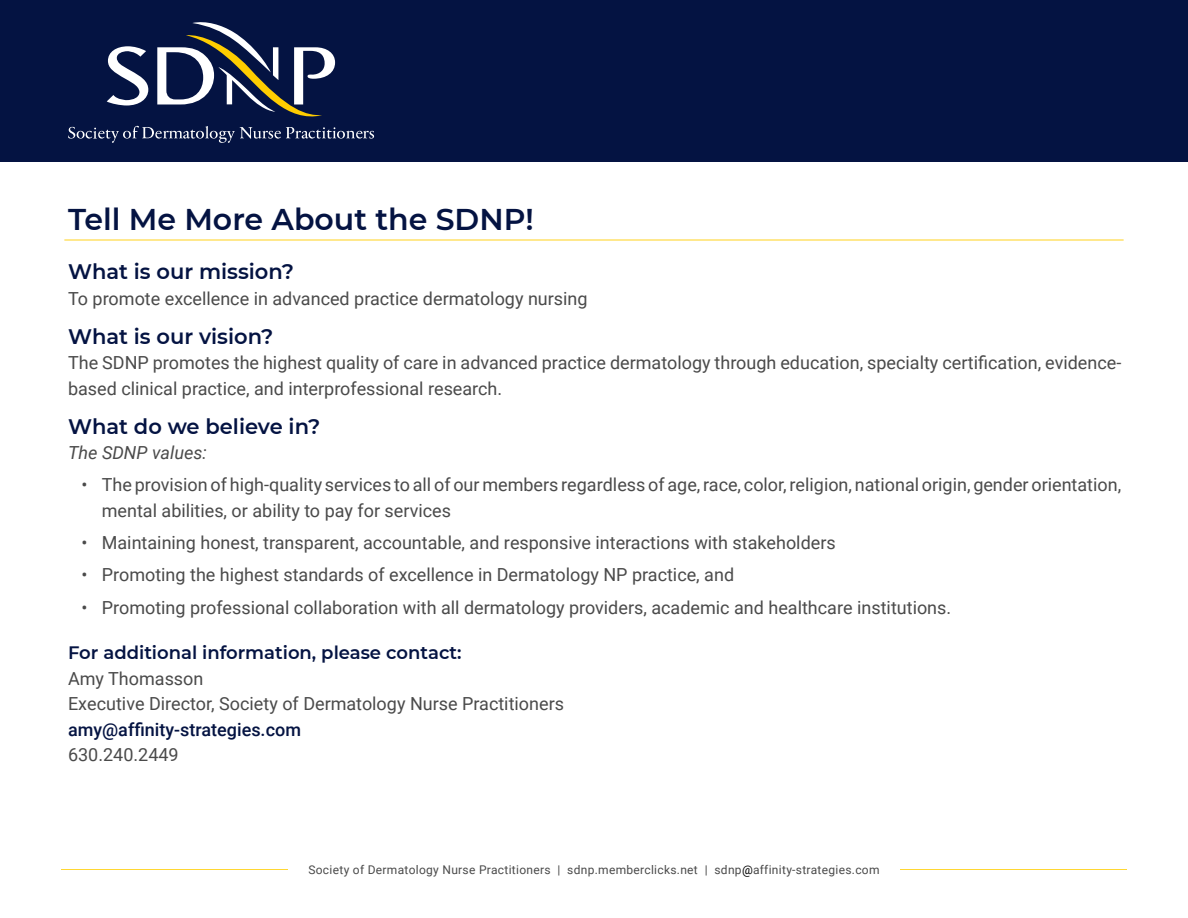
<style>
.page{position:relative;width:1188px;height:918px;background:#fff}
.page>*{position:absolute;margin:0;border:0;box-sizing:border-box;transform-origin:0 0}
.t1{font:600 30px "Montserrat";color:#041342}
.t2{font:600 21px "Montserrat";color:#041342}
.t3{font:18px/25.5px "Roboto";color:#4a4a4a}
.t4{font:600 18px "Montserrat";color:#041342}
.t5{font:500 18px "Roboto";color:#041342}
.t6{font:italic 18px "Roboto";color:#4a4a4a}
.t7{font:12px "Roboto";letter-spacing:.025em;color:#4a4a4a}
.s1{color:#000}
</style>
<div class="page">
<hr style="left:61px;top:869px;width:226px;height:1px;background:#ffcd00">
<hr style="left:901px;top:869px;width:226px;height:1px;background:#ffcd00">
<div style="left:0;top:0;width:1188px;height:162px;background:#041342"></div>
<svg style="left:68px;top:22px;width:306px;height:121px"></svg>
<hr style="left:64px;top:239px;width:1060px;height:2px;background:#ffcd00">
<h1 class="t1" style="left:68px;top:198px;width:467px">Tell Me More About the SDNP!</h1>
<p class="t2" style="left:68px;top:257px;width:228px">What is our mission?</p>
<p class="t3" style="left:68px;top:285px;width:521px">To promote excellence in advanced practice dermatology nursing</p>
<p class="t2" style="left:68px;top:321px;width:207px">What is our vision?</p>
<p class="t3" style="left:68px;top:349px;width:1055px">The SDNP promotes the highest quality of care in advanced practice dermatology through education, specialty certification, evidence&shy;based clinical practice, and interprofessional research.</p>
<p class="t2" style="left:68px;top:411px;width:254px">What do we believe in?</p>
<p class="t6" style="left:68px;top:440px;width:140px">The SDNP values:</p>
<p class="t3" style="left:102px;top:471px;width:1021px;text-indent:-20px">• The provision of high-quality services to all of our members regardless of age, race, color, religion, national origin, gender orientation, mental abilities, or ability to pay for services</p>
<p class="t3" style="left:82px;top:529px;width:756px">• Maintaining honest, transparent, accountable, and responsive interactions with stakeholders</p>
<p class="t3" style="left:82px;top:561px;width:654px">• Promoting the highest standards of excellence in Dermatology NP practice, and</p>
<p class="t3" style="left:82px;top:594px;width:871px">• Promoting professional collaboration with all dermatology providers, academic and healthcare institutions.</p>
<p class="t4" style="left:68px;top:640px;width:395px">For additional information, please contact:</p>
<p class="t3" style="left:68px;top:665px;width:497px">Amy Thomasson<br>Executive Director, Society of Dermatology Nurse Practitioners</p>
<p class="t5" style="left:68px;top:717px;width:234px">amy@affinity-strategies.com</p>
<p class="t3" style="left:68px;top:742px;width:112px">630.240.2449</p>
<p class="t7" style="left:308px;top:862px;width:573px">Society of Dermatology Nurse Practitioners | sdnp.memberclicks.net | sdnp<span class="s1">@</span>affinity-strategies.com</p>
</div>
